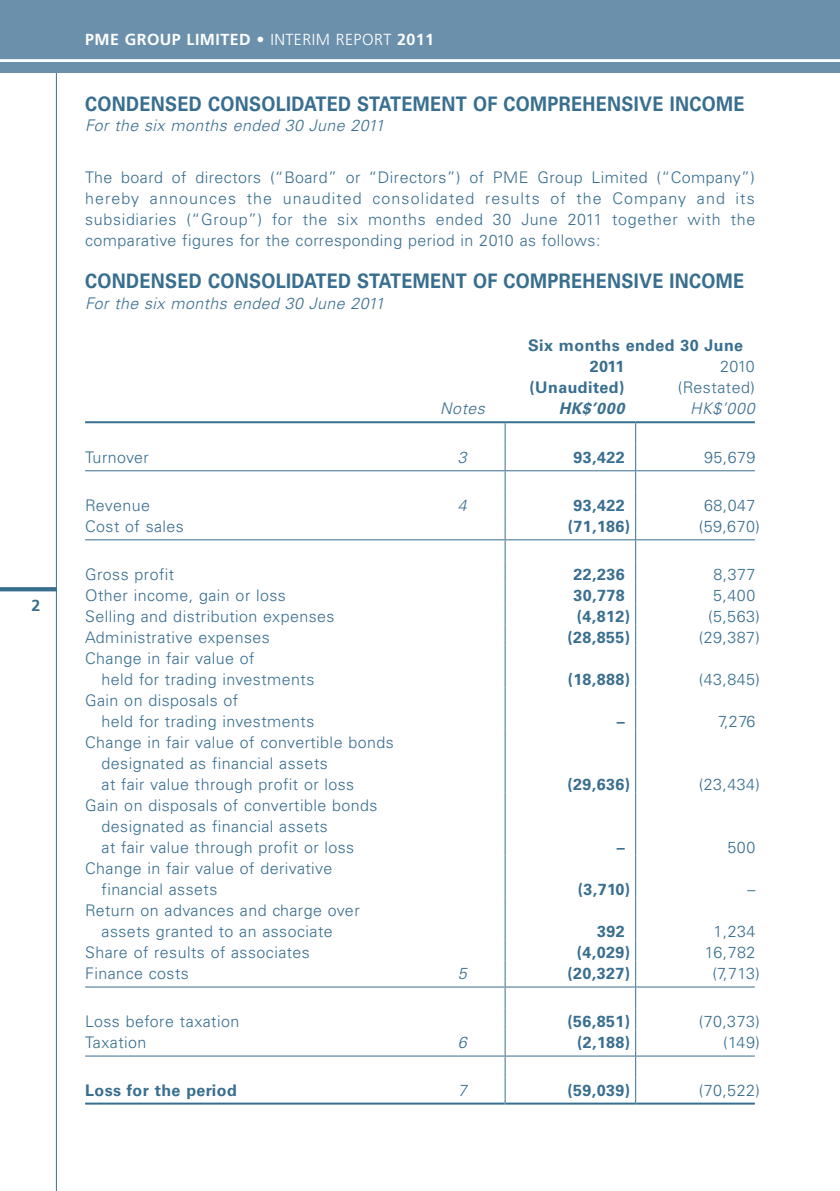
<style>
.page{position:relative;width:840px;height:1191px;background:#fff}
.page>*{position:absolute;margin:0;border:0;box-sizing:border-box;transform-origin:0 0}
.t1{font:700 20px "Univers LT Std";letter-spacing:.02em;color:#386e8f;scale:.9 1}
.t2{font:300 16px/21px "Univers LT Std";letter-spacing:.03em;color:#386e8f}
.t3{font:700 16px/21px "Univers LT Std";letter-spacing:.03em;color:#386e8f}
.t4{font:italic 300 16px "Univers LT Std";letter-spacing:.03em;color:#386e8f}
.t5{font:700 16px "Frutiger LT Std";letter-spacing:.03em;color:#fff}
.t6{font:italic 700 16px "Univers LT Std";color:#386e8f}
.t7{font:700 16px "Frutiger LT Std";color:#386e8f}
.s1{font-weight:300}
</style>
<div class="page">
<hr style="left:56px;top:64px;width:1px;height:1127px;background:#386e8f">
<div style="left:0;top:0;width:839px;height:73px;background:#6a90ac"></div>
<hr style="left:0;top:59px;width:839px;height:3px;background:#fff">
<svg style="left:0;top:587px;width:56px;height:4px"></svg>
<svg style="left:504px;top:423px;width:1px;height:222px"></svg>
<hr style="left:504px;top:645px;width:1px;height:42px;background:#386e8f">
<hr style="left:634px;top:645px;width:1px;height:42px;background:#386e8f">
<hr style="left:504px;top:687px;width:1px;height:42px;background:#386e8f">
<hr style="left:634px;top:687px;width:1px;height:42px;background:#386e8f">
<hr style="left:504px;top:729px;width:1px;height:63px;background:#386e8f">
<hr style="left:634px;top:729px;width:1px;height:63px;background:#386e8f">
<hr style="left:504px;top:792px;width:1px;height:63px;background:#386e8f">
<hr style="left:634px;top:792px;width:1px;height:63px;background:#386e8f">
<hr style="left:504px;top:855px;width:1px;height:42px;background:#386e8f">
<hr style="left:634px;top:855px;width:1px;height:42px;background:#386e8f">
<hr style="left:504px;top:897px;width:1px;height:42px;background:#386e8f">
<hr style="left:634px;top:897px;width:1px;height:42px;background:#386e8f">
<svg style="left:504px;top:939px;width:1px;height:165px"></svg>
<hr style="left:85px;top:421px;width:335px;height:2px;background:#386e8f">
<hr style="left:420px;top:421px;width:85px;height:2px;background:#386e8f">
<hr style="left:505px;top:421px;width:130px;height:2px;background:#386e8f">
<hr style="left:635px;top:421px;width:119px;height:2px;background:#386e8f">
<hr style="left:85px;top:470px;width:335px;height:1px;background:#386e8f">
<hr style="left:420px;top:470px;width:84px;height:1px;background:#386e8f">
<hr style="left:505px;top:470px;width:129px;height:1px;background:#386e8f">
<hr style="left:635px;top:470px;width:119px;height:1px;background:#386e8f">
<hr style="left:85px;top:539px;width:335px;height:1px;background:#386e8f">
<hr style="left:420px;top:539px;width:84px;height:1px;background:#386e8f">
<hr style="left:505px;top:539px;width:129px;height:1px;background:#386e8f">
<hr style="left:635px;top:539px;width:119px;height:1px;background:#386e8f">
<hr style="left:85px;top:986px;width:335px;height:1px;background:#386e8f">
<hr style="left:420px;top:986px;width:84px;height:1px;background:#386e8f">
<hr style="left:505px;top:986px;width:129px;height:1px;background:#386e8f">
<hr style="left:635px;top:986px;width:119px;height:1px;background:#386e8f">
<hr style="left:85px;top:1055px;width:335px;height:1px;background:#386e8f">
<hr style="left:420px;top:1055px;width:84px;height:1px;background:#386e8f">
<hr style="left:505px;top:1055px;width:129px;height:1px;background:#386e8f">
<hr style="left:635px;top:1055px;width:119px;height:1px;background:#386e8f">
<hr style="left:85px;top:1102px;width:335px;height:2px;background:#386e8f">
<hr style="left:420px;top:1102px;width:84px;height:2px;background:#386e8f">
<hr style="left:505px;top:1102px;width:129px;height:2px;background:#386e8f">
<hr style="left:635px;top:1102px;width:119px;height:2px;background:#386e8f">
<p class="t7" style="left:31px;top:595px;width:10px">2</p>
<p class="t5" style="left:85px;top:30px;width:350px">PME GROUP LIMITED <span class="s1">• INTERIM REPORT</span> 2011</p>
<p class="t1" style="left:85px;top:92px;width:733px">CONDENSED CONSOLIDATED STATEMENT OF COMPREHENSIVE INCOME</p>
<p class="t4" style="left:85px;top:115px;width:300px">For the six months ended 30 June 2011</p>
<p class="t2" style="left:85px;top:167px;width:671px;text-align:justify">The board of directors (“Board” or “Directors”) of PME Group Limited (“Company”) hereby announces the unaudited consolidated results of the Company and its subsidiaries (“Group”) for the six months ended 30 June 2011 together with the comparative figures for the corresponding period in 2010 as follows:</p>
<p class="t1" style="left:85px;top:270px;width:480px">CONDENSED CONSOLIDATED STATEMENT Of comprehens</p>
<p class="t1" style="left:633px;top:270px;width:55px">IVe income</p>
<p class="t4" style="left:85px;top:294px;width:300px">For the six months ended 30 June 2011</p>
<p class="t3" style="left:589px;top:335px;width:155px;text-indent:-62px">Six months ended 30 June<br>2011</p>
<p class="t2" style="left:719px;top:356px;width:36px">2010</p>
<p class="t3" style="left:529px;top:377px;width:96px">(Unaudited)</p>
<p class="t2" style="left:677px;top:377px;width:78px">(Restated)</p>
<p class="t4" style="left:440px;top:399px;width:46px">Notes</p>
<p class="t6" style="left:558px;top:399px;width:67px">HK$’000</p>
<p class="t4" style="left:689px;top:399px;width:66px">HK$’000</p>
<p class="t2" style="left:85px;top:446px;width:65px">Turnover</p>
<p class="t4" style="left:457px;top:447px;width:10px">3</p>
<p class="t3" style="left:573px;top:446px;width:53px">93,422</p>
<p class="t2" style="left:703px;top:446px;width:53px">95,679</p>
<p class="t2" style="left:85px;top:494px;width:66px">Revenue</p>
<p class="t4" style="left:457px;top:495px;width:10px">4</p>
<p class="t3" style="left:573px;top:494px;width:53px">93,422</p>
<p class="t2" style="left:703px;top:494px;width:53px">68,047</p>
<p class="t2" style="left:85px;top:515px;width:100px">Cost of sales</p>
<p class="t3" style="left:567px;top:515px;width:64px">(71,186)</p>
<p class="t2" style="left:698px;top:515px;width:62px">(59,670)</p>
<p class="t2" style="left:85px;top:563px;width:90px">Gross profit</p>
<p class="t3" style="left:573px;top:563px;width:53px">22,236</p>
<p class="t2" style="left:713px;top:563px;width:43px">8,377</p>
<p class="t2" style="left:85px;top:584px;width:202px">Other income, gain or loss</p>
<p class="t3" style="left:573px;top:584px;width:53px">30,778</p>
<p class="t2" style="left:712px;top:584px;width:44px">5,400</p>
<p class="t2" style="left:85px;top:605px;width:251px">Selling and distribution expenses</p>
<p class="t3" style="left:576px;top:605px;width:55px">(4,812)</p>
<p class="t2" style="left:707px;top:605px;width:53px">(5,563)</p>
<p class="t2" style="left:85px;top:626px;width:186px">Administrative expenses</p>
<p class="t3" style="left:567px;top:626px;width:64px">(28,855)</p>
<p class="t2" style="left:698px;top:626px;width:62px">(29,387)</p>
<p class="t2" style="left:102px;top:647px;width:214px;text-indent:-16px">Change in fair value of<br>held for trading investments</p>
<p class="t3" style="left:567px;top:668px;width:64px">(18,888)</p>
<p class="t2" style="left:698px;top:668px;width:62px">(43,845)</p>
<p class="t2" style="left:102px;top:689px;width:214px;text-indent:-16px">Gain on disposals of<br>held for trading investments</p>
<p class="t2" style="left:102px;top:731px;width:293px;text-indent:-16px">Change in fair value of convertible bonds designated as financial assets<br>at fair value through profit or loss</p>
<p class="t2" style="left:102px;top:794px;width:277px;text-indent:-16px">Gain on disposals of convertible bonds designated as financial assets<br>at fair value through profit or loss</p>
<p class="t2" style="left:102px;top:857px;width:232px;text-indent:-16px">Change in fair value of derivative financial assets</p>
<p class="t2" style="left:102px;top:899px;width:259px;text-indent:-16px">Return on advances and charge over assets granted to an associate</p>
<p class="t3" style="left:616px;top:710px;width:9px">–</p>
<p class="t2" style="left:717px;top:710px;width:39px">7,276</p>
<p class="t3" style="left:567px;top:773px;width:64px">(29,636)</p>
<p class="t2" style="left:698px;top:773px;width:62px">(23,434)</p>
<p class="t3" style="left:616px;top:836px;width:9px">–</p>
<p class="t2" style="left:727px;top:836px;width:29px">500</p>
<p class="t3" style="left:577px;top:878px;width:54px">(3,710)</p>
<p class="t2" style="left:747px;top:878px;width:9px">–</p>
<p class="t3" style="left:597px;top:920px;width:29px">392</p>
<p class="t2" style="left:713px;top:920px;width:43px">1,234</p>
<p class="t2" style="left:85px;top:941px;width:226px">Share of results of associates</p>
<p class="t3" style="left:576px;top:941px;width:55px">(4,029)</p>
<p class="t2" style="left:704px;top:941px;width:52px">16,782</p>
<p class="t2" style="left:85px;top:962px;width:105px">Finance costs</p>
<p class="t4" style="left:457px;top:963px;width:10px">5</p>
<p class="t3" style="left:567px;top:962px;width:64px">(20,327)</p>
<p class="t2" style="left:712px;top:962px;width:49px">(7,713)</p>
<p class="t2" style="left:85px;top:1010px;width:156px">Loss before taxation</p>
<p class="t3" style="left:567px;top:1010px;width:64px">(56,851)</p>
<p class="t2" style="left:698px;top:1010px;width:62px">(70,373)</p>
<p class="t2" style="left:85px;top:1031px;width:63px">Taxation</p>
<p class="t4" style="left:457px;top:1032px;width:10px">6</p>
<p class="t3" style="left:576px;top:1031px;width:55px">(2,188)</p>
<p class="t2" style="left:722px;top:1031px;width:38px">(149)</p>
<p class="t3" style="left:85px;top:1079px;width:153px">Loss for the period</p>
<p class="t4" style="left:457px;top:1080px;width:10px">7</p>
<p class="t3" style="left:567px;top:1079px;width:64px">(59,039)</p>
<p class="t2" style="left:698px;top:1079px;width:62px">(70,522)</p>
</div>
